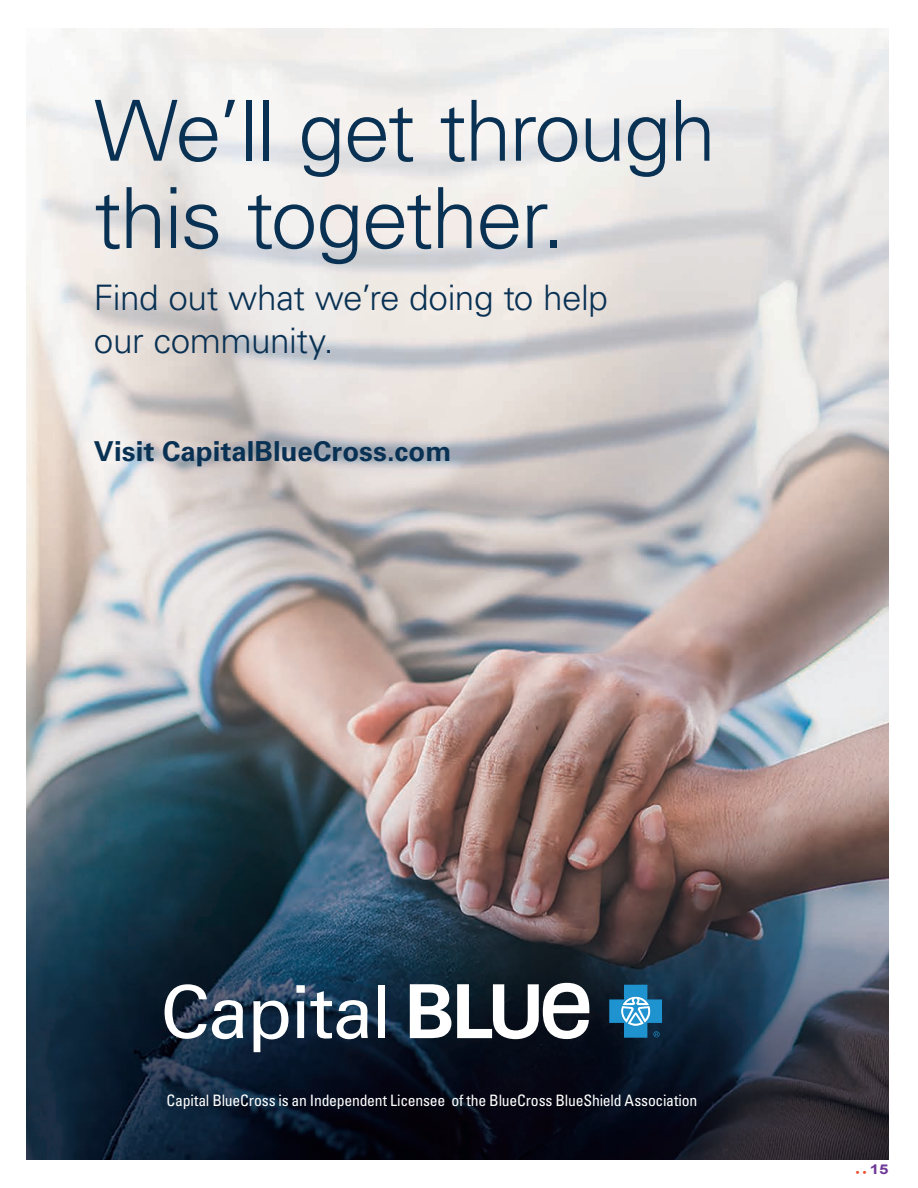
<style>
.page{position:relative;width:918px;height:1188px;background:#fff}
.page>*{position:absolute;margin:0;border:0;box-sizing:border-box;transform-origin:0 0}
.t1{font:300 84.3px/87.3px "Univers LT Std";letter-spacing:-.025em;color:#093153}
.t2{font:300 35.1px/42.3px "Univers LT Std";letter-spacing:-.015em;color:#093153}
.t3{font:700 27.6px "Univers LT Std";letter-spacing:.005em;color:#093153}
.t4{font:condensed 15.75px "Univers LT Std";letter-spacing:-.015em;color:#fff}
.t5{font:700 10.5px "Arial";color:#ef5032}
</style>
<div class="page">
<img style="left:27px;top:29px;width:861px;height:1131px">
<svg style="left:165px;top:984px;width:78px;height:55px"></svg>
<svg style="left:253px;top:1001px;width:36px;height:51px"></svg>
<svg style="left:297px;top:985px;width:71px;height:54px"></svg>
<div style="left:379px;top:985px;width:6px;height:53px;background:#fff"></div>
<svg style="left:410px;top:984px;width:41px;height:54px"></svg>
<svg style="left:457px;top:983px;width:133px;height:56px"></svg>
<svg style="left:609px;top:985px;width:53px;height:53px;background:#357ca4"></svg>
<h1 class="t1" style="left:94px;top:87px;width:624px">We’ll get through this together.</h1>
<h2 class="t2" style="left:94px;top:277px;width:516px">Find out what we’re doing to help our community.</h2>
<h3 class="t3" style="left:94px;top:435px;width:359px">Visit CapitalBlueCross.com</h3>
<p class="t4" style="left:167px;top:1090px;width:532px">Capital BlueCross is an Independent Licensee of the BlueCross BlueShield Association</p>
<p class="t5" style="left:856px;top:1165px;width:34px">• • <sup>15</sup></p>
</div>
